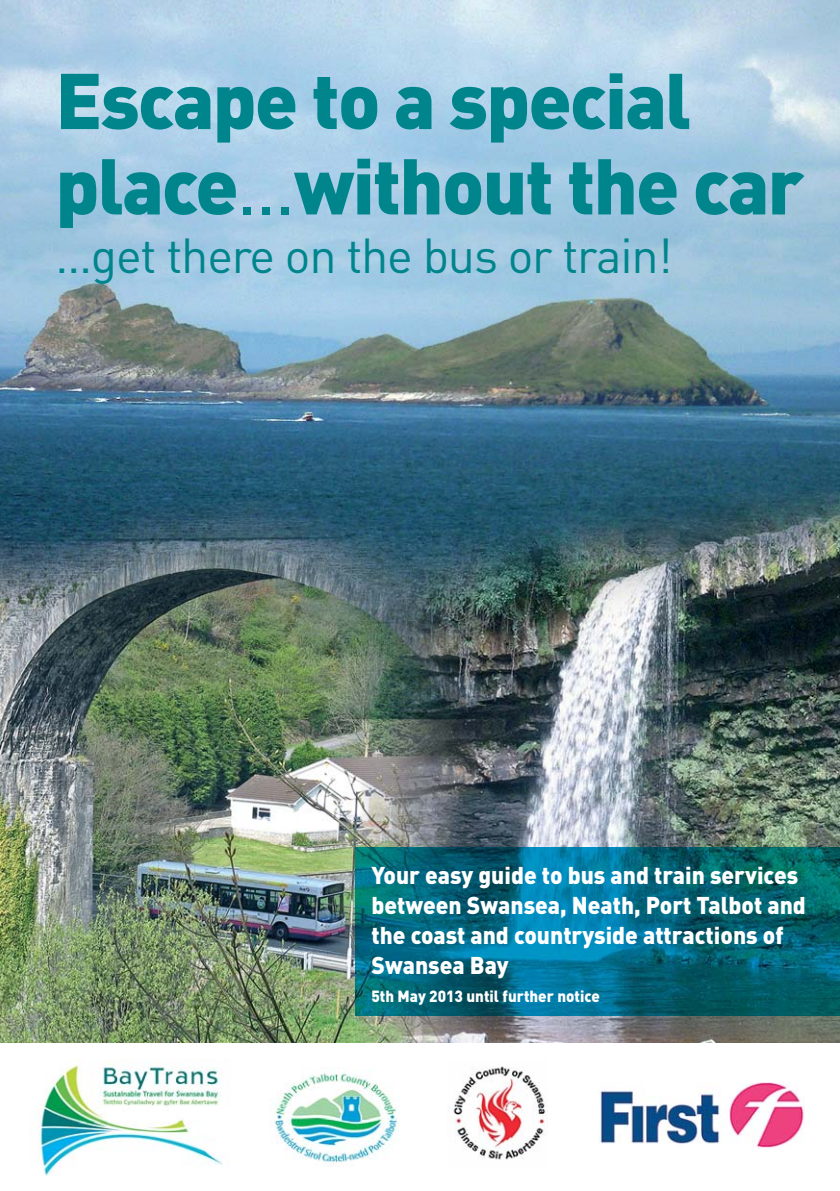
<style>
.page{position:relative;width:840px;height:1191px;background:#fff}
.page>*{position:absolute;margin:0;border:0;box-sizing:border-box;transform-origin:0 0}
.t1{font:900 77.6px/85.4px "DIN";letter-spacing:-.025em;color:#00858c}
.t2{font:48.4px "DIN";letter-spacing:-.025em;color:#00858c}
.t3{font:900 24px/30px "DIN";color:#fff;scale:.95 1}
.t4{font:900 16px "DIN";color:#fff;scale:.95 1}
.s1{font-weight:400}
</style>
<div class="page">
<img style="left:0;top:0;width:839px;height:1043px">
<img style="left:355px;top:847px;width:484px;height:168px">
<img style="left:598px;top:1082px;width:205px;height:66px">
<img style="left:448px;top:1066px;width:98px;height:94px">
<img style="left:39px;top:1059px;width:184px;height:117px">
<img style="left:271px;top:1067px;width:127px;height:99px">
<h1 class="t1" style="left:55px;top:63px;width:750px">Escape to a special place<span class="s1">...</span>without the car</h1>
<h2 class="t2" style="left:55px;top:238px;width:618px">…get there on the bus or train!</h2>
<p class="t3" style="left:371px;top:862px;width:458px">Your easy guide to bus and train services between Swansea, Neath, Port Talbot and the coast and countryside attractions of Swansea Bay</p>
<p class="t4" style="left:371px;top:991px;width:242px">5th May 2013 until further notice</p>
</div>
